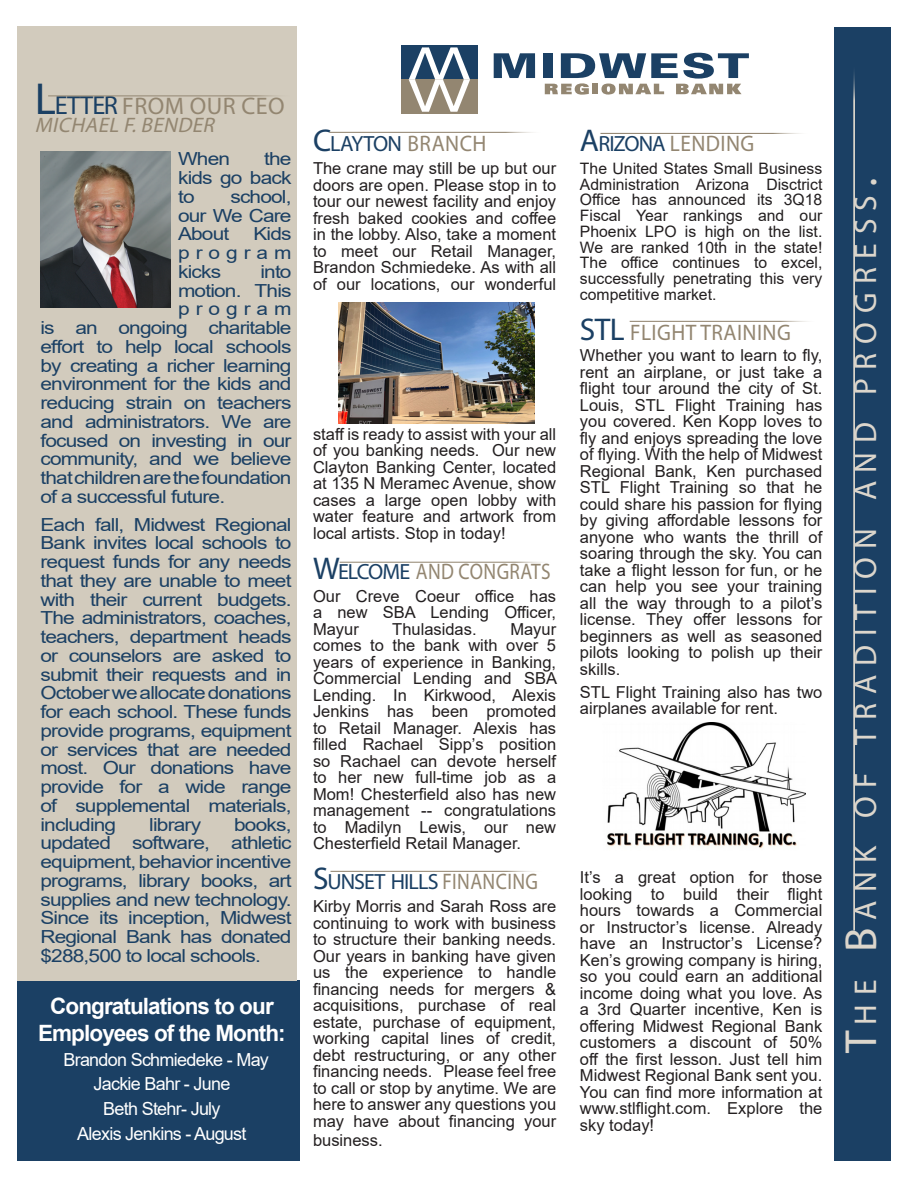
<style>
.page{position:relative;width:918px;height:1188px;background:#fff}
.page>*{position:absolute;margin:0;border:0;box-sizing:border-box;transform-origin:0 0}
.t1{font:31.65px "Myriad Pro";letter-spacing:.275em;color:#dcd6cc}
.t2{font:24px "Myriad Pro";letter-spacing:.02em;color:#938671}
.t3{font:700 22.5px/27px "Arial";letter-spacing:-.04em;color:#fff;text-align:center}
.t4{font:22.5px "Myriad Pro";letter-spacing:.02em;color:#938671;scale:.95 1}
.t5{font:22.5px "Myriad Pro";letter-spacing:.02em;color:#938671;scale:.86 1}
.t6{font:22.05px "Myriad Pro";letter-spacing:-.04em;color:#1b4064}
.t7{font:italic 21px "Myriad Pro";color:#938671}
.t8{font:18px/18.8px "Arial";letter-spacing:-.04em;color:#1b4064;text-align:justify;scale:1.16 1}
.t9{font:18px "Arial";letter-spacing:-.04em;color:#fff}
.t10{font:18px "Arial";letter-spacing:.285em;color:#1b4064;scale:1.16 1}
.t11{font:16.5px/16.5px "Arial";color:#231f20;text-align:justify}
.t12{font:15.75px/15.8px "Arial";color:#231f20;text-align:justify}
.s1{font-size:45px;color:#1b4064}
.s2{font-size:26.25px;color:#1b4064}
.s3{font-size:31.5px}
.s4{font-size:22.5px;color:#938671}
.s5{font-size:31.5px;color:#1b4064}
.s6{font-size:22.05px;color:#1b4064}
.s7{font-size:45.15px}
</style>
<div class="page">
<div style="left:17px;top:981px;width:282px;height:180px;background:#1b4064"></div>
<div style="left:18px;top:26px;width:279px;height:955px;background:#d2cbbd"></div>
<div style="left:834px;top:27px;width:57px;height:1134px;background:#1b4064"></div>
<hr style="left:853px;top:63px;width:2px;height:868px;background:#dcd6cc">
<img style="left:41px;top:152px;width:130px;height:156px">
<svg style="left:494px;top:53px;width:41px;height:25px"></svg>
<div style="left:543px;top:53px;width:10px;height:25px;background:#1b4064"></div>
<div style="left:401px;top:45px;width:77px;height:35px;background:#1b4064"></div>
<div style="left:401px;top:80px;width:77px;height:34px;background:#938671"></div>
<svg style="left:409px;top:47px;width:61px;height:65px"></svg>
<svg style="left:545px;top:53px;width:204px;height:42px"></svg>
<hr style="left:48px;top:95px;width:245px;height:2px;background:#938671">
<hr style="left:630px;top:321px;width:188px;height:1px;background:#938671">
<hr style="left:329px;top:132px;width:214px;height:1px;background:#938671">
<hr style="left:600px;top:133px;width:211px;height:1px;background:#938671">
<img style="left:338px;top:302px;width:197px;height:121px">
<img style="left:607px;top:723px;width:198px;height:126px">
<hr style="left:340px;top:562px;width:214px;height:1px;background:#938671">
<hr style="left:330px;top:871px;width:214px;height:1px;background:#938671">
<p class="t2" style="left:35px;top:91px;width:251px"><span class="s1">L</span><span class="s2">ETTER</span> FROM OUR CEO</p>
<p class="t7" style="left:35px;top:112px;width:186px">MICHAEL F.BENDER</p>
<p class="t8" style="left:178px;top:150px;width:46px">When</p>
<p class="t8" style="left:178px;top:150px;width:99px;text-indent:86px">the kids go back to</p>
<p class="t8" style="left:178px;top:187px;width:99px;text-indent:52px">school, our We Care About</p>
<p class="t8" style="left:178px;top:225px;width:99px;text-indent:75px">Kids program kicks</p>
<p class="t8" style="left:260px;top:262px;width:28px">into</p>
<p class="t8" style="left:178px;top:281px;width:99px">motion. This</p>
<p class="t10" style="left:178px;top:297px;width:99px">program</p>
<p class="t8" style="left:40px;top:318px;width:218px">is an ongoing charitable</p>
<p class="t8" style="left:40px;top:337px;width:218px">effort to help local schools</p>
<p class="t8" style="left:40px;top:356px;width:218px">by creating a richer learning</p>
<p class="t8" style="left:40px;top:375px;width:218px">environment for the kids and</p>
<p class="t8" style="left:40px;top:393px;width:218px">reducing strain on teachers</p>
<p class="t8" style="left:40px;top:412px;width:218px">and administrators. We are</p>
<p class="t8" style="left:40px;top:431px;width:218px">focused on investing in our</p>
<p class="t8" style="left:40px;top:450px;width:218px">community, and we believe</p>
<p class="t8" style="left:40px;top:468px;width:218px">that children are the foundation</p>
<p class="t8" style="left:40px;top:487px;width:161px">of a successful future.</p>
<p class="t8" style="left:40px;top:515px;width:218px">Each fall, Midwest Regional Bank invites local schools to request funds for any needs that they are unable to meet with their current budgets.<br>The administrators, coaches, teachers, department heads or counselors are asked to submit their requests and in October we allocate donations for each school. These funds provide programs, equipment or services that are needed most. Our donations have provide for a wide range of supplemental materials, including</p>
<p class="t8" style="left:40px;top:815px;width:218px;text-indent:194px">books, updated software, athletic equipment, behavior incentive programs, library books, art supplies and new technology.<br>Since its inception, Midwest Regional Bank has donated $288,500 to local schools.</p>
<p class="t8" style="left:149px;top:815px;width:46px">library</p>
<p class="t3" style="left:38px;top:993px;width:249px">Congratulations to our<br>Employees of the Month:</p>
<p class="t9" style="left:63px;top:1047px;width:207px">Brandon Schmiedeke - May</p>
<p class="t9" style="left:94px;top:1072px;width:138px">Jackie Bahr - June</p>
<p class="t9" style="left:103px;top:1096px;width:119px">Beth Stehr- July</p>
<p class="t9" style="left:77px;top:1121px;width:171px">Alexis Jenkins - August</p>
<p class="t6" style="left:313px;top:130px;width:175px"><span class="s3">C</span>LAYTON <span class="s4">BRANCH</span></p>
<p class="t11" style="left:313px;top:160px;width:245px">The crane may still be up but our doors are open. Please stop in to tour our newest facility and enjoy fresh baked cookies and coffee in the lobby. Also, take a moment to meet our Retail Manager, Brandon Schmiedeke. As with all of our locations, our wonderful</p>
<p class="t11" style="left:313px;top:426px;width:245px">staff is ready to assist with your all of you banking needs. Our new Clayton Banking Center, located at 135 N Meramec Avenue, show cases a large open lobby with water feature and artwork from local artists. Stop in today!</p>
<p class="t5" style="left:313px;top:557px;width:278px"><span class="s5">W</span><span class="s6">ELCOME</span> AND CONGRATS</p>
<p class="t11" style="left:313px;top:588px;width:245px">Our Creve Coeur office has a new SBA Lending Officer, Mayur</p>
<p class="t11" style="left:313px;top:621px;width:246px;text-indent:197px">Mayur comes to the bank with over 5 years of experience in Banking, Commercial Lending and SBA Lending. In Kirkwood, Alexis Jenkins has been promoted to Retail Manager. Alexis has filled Rachael Sipp’s position so Rachael can devote herself to her new full-time job as a Mom! Chesterfield also has new management -- congratulations to Madilyn Lewis, our new Chesterfield Retail Manager.</p>
<p class="t6" style="left:313px;top:868px;width:226px"><span class="s3">S</span>UNSET HILLS <span class="s4">FINANCING</span></p>
<p class="t11" style="left:313px;top:898px;width:245px">Kirby Morris and Sarah Ross are continuing to work with business to structure their banking needs.<br>Our years in banking have given us the experience to handle financing needs for mergers &amp; acquisitions, purchase of real estate, purchase of equipment, working capital lines of credit, debt restructuring, or any other financing needs. Please feel free to call or stop by anytime. We are here to answer any questions you may have about financing your</p>
<p class="t11" style="left:313px;top:1132px;width:71px">business.</p>
<p class="t11" style="left:392px;top:621px;width:86px">Thulasidas.</p>
<p class="t4" style="left:580px;top:130px;width:185px"><span class="s5">A</span><span class="s6">RIZONA</span> LENDING</p>
<p class="t12" style="left:580px;top:160px;width:244px">The United States Small Business Administration Arizona Disctrict Office has announced its 3Q18<br>Fiscal Year rankings and our Phoenix LPO is high on the list.<br>We are ranked 10th in the state!<br>The office continues to excel, successfully penetrating this very competitive market.</p>
<p class="t4" style="left:580px;top:318px;width:224px"><span class="s5">STL</span> FLIGHT TRAINING</p>
<p class="t11" style="left:580px;top:347px;width:244px">Whether you want to learn to fly, rent an airplane, or just take a flight tour around the city of St.<br>Louis, STL Flight Training has you covered. Ken Kopp loves to fly and enjoys spreading the love of flying. With the help of Midwest Regional Bank, Ken purchased STL Flight Training so that he could share his passion for flying by giving affordable lessons for anyone who wants the thrill of soaring through the sky. You can take a flight lesson for fun, or he can help you see your training all the way through to a pilot’s license. They offer lessons for beginners as well as seasoned pilots looking to polish up their skills.</p>
<p class="t11" style="left:580px;top:684px;width:244px">STL Flight Training also has two airplanes available for rent.</p>
<p class="t11" style="left:580px;top:869px;width:244px">It’s a great option for those looking to build their flight hours towards a Commercial or Instructor’s license. Already have an Instructor’s License?<br>Ken’s growing company is hiring, so you could earn an additional income doing what you love. As a 3rd Quarter incentive, Ken is offering Midwest Regional Bank customers a discount of 50% off the first lesson. Just tell him Midwest Regional Bank sent you.<br>You can find more information at www.stlflight.com. Explore the sky today!</p>
<p class="t1" style="left:846px;top:1053px;width:877px;rotate:-90deg"><span class="s7">T</span>HE <span class="s7">B</span>ANK OF TRADITION AND PROGRESS<span class="s7">.</span></p>
</div>
